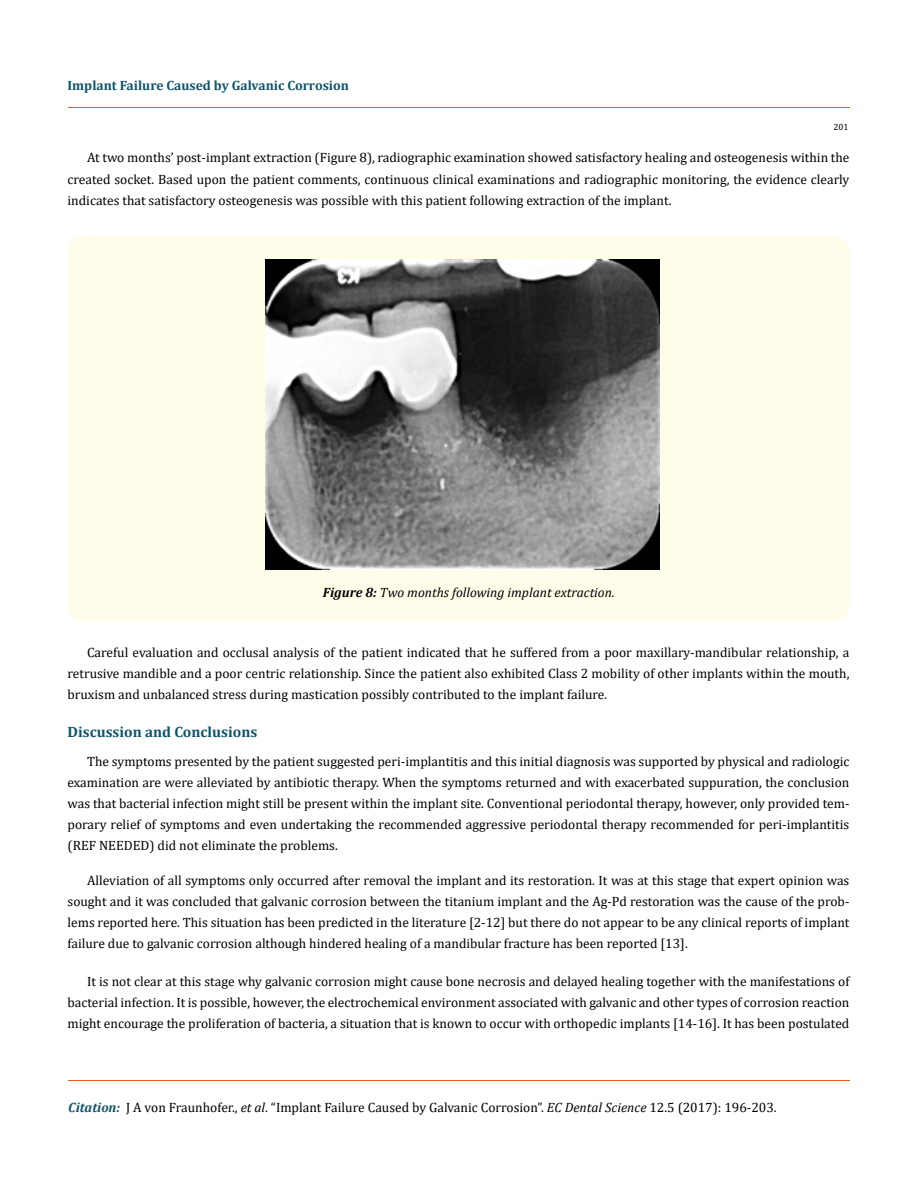
<style>
.page{position:relative;width:917px;height:1190px;background:#fff}
.page>*{position:absolute;margin:0;border:0;box-sizing:border-box;transform-origin:0 0}
.t1{font:700 15px "Cambria";color:#0e546a}
.t2{font:13.5px/21px "Cambria";color:#000;text-align:justify}
.t3{font:italic 13.5px "Cambria";color:#000}
.t4{font:700 13.5px "Cambria";color:#0e546a}
.t5{font:9px "Cambria";color:#000}
.s1{font-weight:700}
.s2{font-weight:700;font-style:italic;color:#0e546a}
.s3{font-style:italic}
</style>
<div class="page">
<hr style="left:68px;top:108px;width:781px;height:1px;background:#e05d1a">
<hr style="left:68px;top:1080px;width:781px;height:1px;background:#e05d1a">
<div style="left:68px;top:236px;width:781px;height:385px;background:#fffde9;border-radius:18px"></div>
<img style="left:266px;top:260px;width:393px;height:309px">
<p class="t4" style="left:68px;top:76px;width:283px">Implant Failure Caused by Galvanic Corrosion</p>
<p class="t5" style="left:833px;top:122px;width:16px">201</p>
<p class="t2" style="left:68px;top:147px;width:783px;text-indent:19px">At two months’ post-implant extraction (Figure 8), radiographic examination showed satisfactory healing and osteogenesis within the created socket. Based upon the patient comments, continuous clinical examinations and radiographic monitoring, the evidence clearly indicates that satisfactory osteogenesis was possible with this patient following extraction of the implant.</p>
<p class="t3" style="left:323px;top:583px;width:293px"><span class="s1">Figure 8:</span> Two months following implant extraction.</p>
<p class="t2" style="left:68px;top:642px;width:783px;text-indent:19px">Careful evaluation and occlusal analysis of the patient indicated that he suffered from a poor maxillary-mandibular relationship, a retrusive mandible and a poor centric relationship. Since the patient also exhibited Class 2 mobility of other implants within the mouth, bruxism and unbalanced stress during mastication possibly contributed to the implant failure.</p>
<p class="t1" style="left:68px;top:721px;width:191px">Discussion and Conclusions</p>
<p class="t2" style="left:68px;top:751px;width:783px;text-indent:19px">The symptoms presented by the patient suggested peri-implantitis and this initial diagnosis was supported by physical and radiologic examination are were alleviated by antibiotic therapy. When the symptoms returned and with exacerbated suppuration, the conclusion was that bacterial infection might still be present within the implant site. Conventional periodontal therapy, however, only provided tem&shy;porary relief of symptoms and even undertaking the recommended aggressive periodontal therapy recommended for peri-implantitis (REF NEEDED) did not eliminate the problems.</p>
<p class="t2" style="left:68px;top:869px;width:783px;text-indent:19px">Alleviation of all symptoms only occurred after removal the implant and its restoration. It was at this stage that expert opinion was sought and it was concluded that galvanic corrosion between the titanium implant and the Ag-Pd restoration was the cause of the prob&shy;lems reported here. This situation has been predicted in the literature [2-12] but there do not appear to be any clinical reports of implant failure due to galvanic corrosion although hindered healing of a mandibular fracture has been reported [13].</p>
<p class="t2" style="left:68px;top:971px;width:783px;text-indent:19px">It is not clear at this stage why galvanic corrosion might cause bone necrosis and delayed healing together with the manifestations of bacterial infection. It is possible, however, the electrochemical environment associated with galvanic and other types of corrosion reaction might encourage the proliferation of bacteria, a situation that is known to occur with orthopedic implants [14-16]. It has been postulated</p>
<p class="t2" style="left:68px;top:1096px;width:709px"><span class="s2">Citation:</span> J A von Fraunhofer., <span class="s3">et al</span>. “Implant Failure Caused by Galvanic Corrosion”. <span class="s3">EC Dental Science</span> 12.5 (2017): 196-203.</p>
</div>
